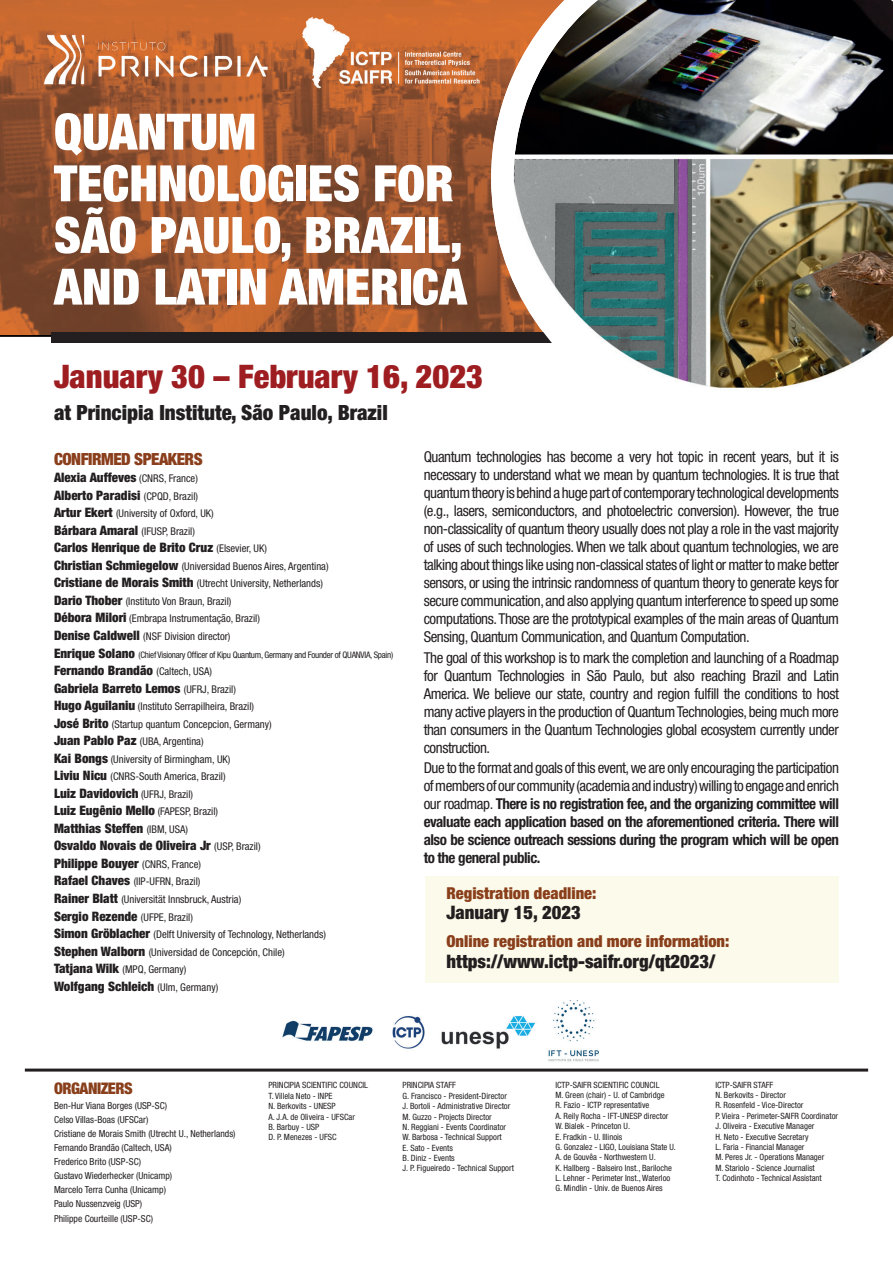
<style>
.page{position:relative;width:893px;height:1263px;background:#fff}
.page>*{position:absolute;margin:0;border:0;box-sizing:border-box;transform-origin:0 0}
.t1{font:900 condensed 50.25px/51.6px "Helvetica Neue LT Std";color:#fff}
.t2{font:900 condensed 32.55px "Helvetica Neue LT Std";color:#9e1d21}
.t3{font:900 condensed 21px "Helvetica Neue LT Std";color:#231f20}
.t4{font:900 condensed 18.6px "Helvetica Neue LT Std";color:#231f20}
.t5{font:900 condensed 16.8px "Helvetica Neue LT Std";letter-spacing:-.03em;color:#8a3e1b}
.t6{font:900 condensed 16.5px "Helvetica Neue LT Std";color:#893f1b}
.t7{font:900 condensed 16.5px "Helvetica Neue LT Std";color:#8a3f1b}
.t8{font:900 condensed 16.05px "Helvetica Neue LT Std";letter-spacing:-.03em;color:#893f1b}
.t9{font:condensed 15px/18px "Helvetica Neue LT Std";letter-spacing:-.03em;color:#231f20;text-align:justify}
.t10{font:700 condensed 15px/18px "Helvetica Neue LT Std";letter-spacing:-.03em;color:#231f20;text-align:justify}
.t11{font:900 condensed 13.05px/17.5px "Helvetica Neue LT Std";color:#231f20}
.t12{font:condensed 10.65px/17.5px "Helvetica Neue LT Std";color:#231f20}
.t13{font:condensed 9.6px/14px "Helvetica Neue LT Std";color:#231f20}
.t14{font:condensed 9px "Helvetica Neue LT Std";letter-spacing:-.03em;color:#231f20}
.t15{font:condensed 8.7px/10.4px "Helvetica Neue LT Std";color:#231f20}
.s1{font-weight:400;font-size:10.65px}
.s2{font-weight:900;font-size:13.05px}
.s3{font-weight:400}
</style>
<div class="page">
<img style="left:0;top:0;width:491px;height:336px">
<img style="left:0;top:336px;width:51px;height:1px">
<div style="left:51px;top:332px;width:506px;height:11px;background:#231f20"></div>
<img style="left:491px;top:0;width:402px;height:388px">
<div style="left:425px;top:876px;width:414px;height:106px;background:#fcfaea"></div>
<hr style="left:25px;top:1068px;width:843px;height:3px;background:#231f20">
<img style="left:282px;top:1000px;width:317px;height:62px">
<img style="left:280px;top:0;width:221px;height:107px">
<img style="left:43px;top:34px;width:228px;height:51px">
<h1 class="t1" style="left:54px;top:105px;width:414px">QUANTUM<br>TECHNOLOGIES FOR<br>SÃO PAULO, BRAZIL,<br>AND LATIN AMERICA</h1>
<h2 class="t2" style="left:54px;top:357px;width:431px">January 30 – February 16, 2023</h2>
<h3 class="t3" style="left:54px;top:399px;width:335px">at Principia Institute, São Paulo, Brazil</h3>
<p class="t5" style="left:54px;top:448px;width:150px">CONFIRMED SPEAKERS</p>
<p class="t11" style="left:54px;top:469px;width:146px">Alexia Auffeves <span class="s1">(CNRS, France)<br></span>Alberto Paradisi <span class="s1">(CPQD, Brazil)</span></p>
<p class="t12" style="left:54px;top:505px;width:161px"><span class="s2">Artur Ekert</span> (University of Oxford, UK)<br><span class="s2">Bárbara Amaral</span> (IFUSP, Brazil)</p>
<p class="t11" style="left:54px;top:539px;width:215px">Carlos Henrique de Brito Cruz <span class="s1">(Elsevier, UK)</span></p>
<p class="t12" style="left:54px;top:557px;width:276px"><span class="s2">Christian Schmiegelow</span> (Universidad Buenos Aires, Argentina)<br><span class="s2">Cristiane de Morais Smith</span> (Utrecht University, Netherlands)<br><span class="s2">Dario Thober</span> (Instituto Von Braun, Brazil)<br><span class="s2">Débora Milori</span> (Embrapa Instrumentação, Brazil)<br><span class="s2">Denise Caldwell</span> (NSF Division director)</p>
<p class="t14" style="left:54px;top:649px;width:341px"><span class="s2">Enrique Solano</span> (Chief Visionary Officer of Kipu Quantum, Germany and Founder of QUANVIA, Spain)</p>
<p class="t11" style="left:54px;top:661px;width:184px">Fernando Brandão <span class="s1">(Caltech, USA)<br></span>Gabriela Barreto Lemos <span class="s1">(UFRJ, Brazil)</span></p>
<p class="t12" style="left:54px;top:697px;width:219px"><span class="s2">Hugo Aguilaniu</span> (Instituto Serrapilheira, Brazil)<br><span class="s2">José Brito</span> (Startup quantum Concepcion, Germany)<br><span class="s2">Juan Pablo Paz</span> (UBA, Argentina)<br><span class="s2">Kai Bongs</span> (University of Birmingham, UK)<br><span class="s2">Liviu Nicu</span> (CNRS-South America, Brazil)</p>
<p class="t11" style="left:54px;top:784px;width:208px">Luiz Davidovich <span class="s1">(UFRJ, Brazil)<br></span>Luiz Eugênio Mello <span class="s1">(FAPESP, Brazil)<br></span>Matthias Steffen <span class="s1">(IBM, USA)<br></span>Osvaldo Novais de Oliveira Jr <span class="s1">(USP, Brazil)<br></span>Philippe Bouyer <span class="s1">(CNRS, France)</span></p>
<p class="t12" style="left:54px;top:873px;width:189px"><span class="s2">Rafael Chaves</span> (IIP-UFRN, Brazil)<br><span class="s2">Rainer Blatt</span> (Universität Innsbruck, Austria)</p>
<p class="t11" style="left:54px;top:907px;width:141px">Sergio Rezende <span class="s1">(UFPE, Brazil)</span></p>
<p class="t12" style="left:54px;top:925px;width:274px"><span class="s2">Simon Gröblacher</span> (Delft University of Technology, Netherlands)<br><span class="s2">Stephen Walborn</span> (Universidad de Concepción, Chile)<br><span class="s2">Tatjana Wilk</span> (MPQ, Germany)</p>
<p class="t11" style="left:54px;top:977px;width:166px">Wolfgang Schleich <span class="s1">(Ulm, Germany)</span></p>
<p class="t9" style="left:424px;top:448px;width:417px">Quantum technologies has become a very hot topic in recent years, but it is necessary to understand what we mean by quantum technologies. It is true that quantum theory is behind a huge part of contemporary technological developments (e.g., lasers, semiconductors, and photoelectric conversion). However, the true non-classicality of quantum theory usually does not play a role in the vast majority of uses of such technologies. When we talk about quantum technologies, we are talking about things like using non-classical states of light or matter to make better sensors, or using the intrinsic randomness of quantum theory to generate keys for secure communication, and also applying quantum interference to speed up some computations. Those are the prototypical examples of the main areas of Quantum Sensing, Quantum Communication, and Quantum Computation.</p>
<p class="t9" style="left:424px;top:648px;width:417px">The goal of this workshop is to mark the completion and launching of a Roadmap for Quantum Technologies in São Paulo, but also reaching Brazil and Latin America. We believe our state, country and region fulfill the conditions to host many active players in the production of Quantum Technologies, being much more than consumers in the Quantum Technologies global ecosystem currently under construction.</p>
<p class="t10" style="left:424px;top:759px;width:417px"><span class="s3">Due to the format and goals of this event, we are only encouraging the participation of members of our community (academia and industry) willing to engage and enrich our roadmap.</span> There is no registration fee, and the organizing committee will evaluate each application based on the aforementioned criteria. There will also be science outreach sessions during the program which will be open to the general public.</p>
<p class="t7" style="left:446px;top:882px;width:151px">Registration deadline:</p>
<p class="t4" style="left:446px;top:901px;width:136px">January 15, 2023</p>
<p class="t6" style="left:446px;top:931px;width:284px">Online registration and more information:</p>
<p class="t4" style="left:446px;top:949px;width:270px">https://www.ictp-saifr.org/qt2023/</p>
<p class="t8" style="left:54px;top:1078px;width:80px">ORGANIZERS</p>
<p class="t13" style="left:54px;top:1099px;width:183px">Ben-Hur Viana Borges (USP-SC)<br>Celso Villas-Boas (UFSCar)<br>Cristiane de Morais Smith (Utrecht U., Netherlands)<br>Fernando Brandão (Caltech, USA)<br>Frederico Brito (USP-SC)<br>Gustavo Wiederhecker (Unicamp)<br>Marcelo Terra Cunha (Unicamp)<br>Paulo Nussenzveig (USP)<br>Philippe Courteille (USP-SC)</p>
<p class="t15" style="left:268px;top:1080px;width:101px">PRINCIPIA SCIENTIFIC COUNCIL<br>T. Villela Neto - INPE<br>N. Berkovits - UNESP<br>A. J.A. de Oliveira - UFSCar<br>B. Barbuy - USP<br>D. P. Menezes - UFSC</p>
<p class="t15" style="left:403px;top:1080px;width:113px">PRINCIPIA STAFF<br>G. Francisco - President-Director<br>J. Bortoli - Administrative Director<br>M. Guzzo - Projects Director<br>N. Reggiani - Events Coordinator<br>W. Barbosa - Technical Support<br>E. Sato - Events<br>B. Diniz - Events<br>J. P. Figueiredo - Technical Support</p>
<p class="t15" style="left:555px;top:1079px;width:122px">ICTP-SAIFR SCIENTIFIC COUNCIL<br>M. Green (chair) - U. of Cambridge<br>R. Fazio - ICTP representative<br>A. Reily Rocha - IFT-UNESP director<br>W. Bialek - Princeton U.<br>E. Fradkin - U. Illinois<br>G. Gonzalez - LIGO, Louisiana State U.<br>A. de Gouvêa - Northwestern U.<br>K. Hallberg - Balseiro Inst., Bariloche<br>L. Lehner - Perimeter Inst., Waterloo<br>G. Mindlin - Univ. de Buenos Aires</p>
<p class="t15" style="left:715px;top:1079px;width:124px">ICTP-SAIFR STAFF<br>N. Berkovits - Director<br>R. Rosenfeld - Vice-Director<br>P. Vieira - Perimeter-SAIFR Coordinator<br>J. Oliveira - Executive Manager<br>H. Neto - Executive Secretary<br>L. Faria - Financial Manager<br>M. Peres Jr. - Operations Manager<br>M. Stariolo - Science Journalist<br>T. Codinhoto - Technical Assistant</p>
</div>
